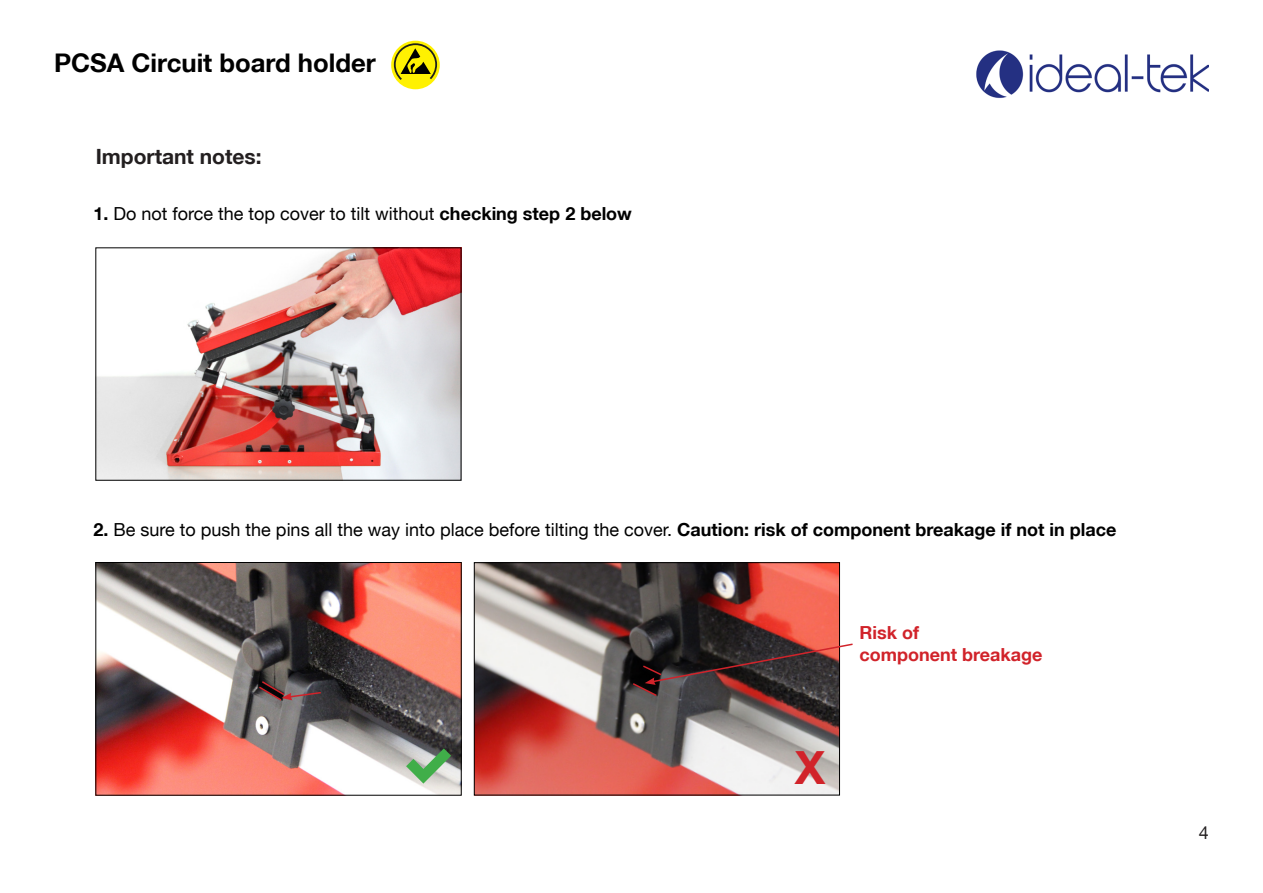
<style>
.page{position:relative;width:1263px;height:893px;background:#fff}
.page>*{position:absolute;margin:0;border:0;box-sizing:border-box;transform-origin:0 0}
.t1{font:700 45.75px "Helvetica Neue LT";color:#d1232a}
.t2{font:700 25.65px "Helvetica Neue LT";color:#000}
.t3{font:700 21px "Helvetica Neue LT";color:#231f20}
.t4{font:18px "Helvetica Neue LT";color:#000}
.t5{font:700 18px "Helvetica Neue LT";color:#d1232a}
.t6{font:18px "Helvetica Neue LT";color:#231f20}
.s1{font-weight:700}
</style>
<div class="page">
<img style="left:976px;top:50px;width:233px;height:48px">
<div style="left:391px;top:41px;width:49px;height:48px;background:#fff101;border-radius:50%"></div>
<svg style="left:394px;top:43px;width:43px;height:37px"></svg>
<img style="left:97px;top:249px;width:362px;height:230px">
<img style="left:476px;top:564px;width:362px;height:229px">
<div style="left:474px;top:562px;width:366px;height:233px;border:1px solid #000"></div>
<img style="left:97px;top:564px;width:363px;height:230px">
<div style="left:95px;top:562px;width:367px;height:234px;border:1px solid #000"></div>
<svg style="left:406px;top:748px;width:45px;height:36px;background:#97bb98"></svg>
<svg style="left:257px;top:680px;width:65px;height:22px"></svg>
<svg style="left:631px;top:642px;width:222px;height:55px;background:#4a3939"></svg>
<p class="t2" style="left:54px;top:47px;width:323px">PCSA Circuit board holder</p>
<p class="t3" style="left:96px;top:143px;width:168px">Important notes:</p>
<p class="t4" style="left:94px;top:203px;width:540px"><span class="s1">1.</span> Do not force the top cover to tilt without <span class="s1">checking step 2 below</span></p>
<p class="t4" style="left:94px;top:519px;width:1024px"><span class="s1">2.</span> Be sure to push the pins all the way into place before tilting the cover. <span class="s1">Caution: risk of component breakage if not in place</span></p>
<p class="t5" style="left:859px;top:622px;width:61px">Risk of</p>
<p class="t5" style="left:859px;top:643px;width:184px">component breakage</p>
<p class="t1" style="left:795px;top:739px;width:32px">X</p>
<p class="t6" style="left:1199px;top:822px;width:12px">4</p>
</div>
